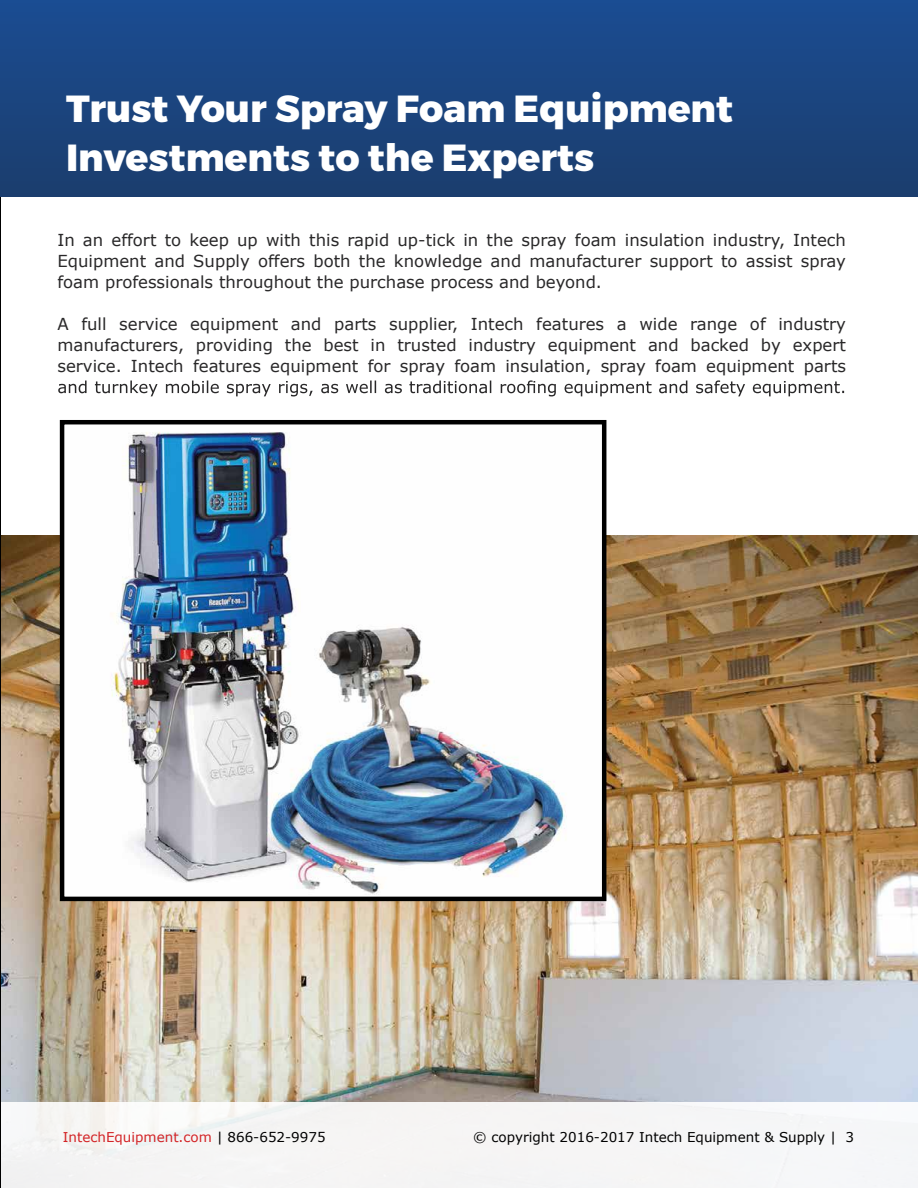
<style>
.page{position:relative;width:918px;height:1188px;background:#fff}
.page>*{position:absolute;margin:0;border:0;box-sizing:border-box;transform-origin:0 0}
.t1{font:800 37.65px/48.8px "Montserrat";color:#fff}
.t2{font:16.5px/21px "Verdana";color:#292829;text-align:justify}
.t3{font:13.5px "Verdana";color:#000}
.t4{font:13.5px "Verdana";color:#d32427}
.s1{color:#000}
</style>
<div class="page">
<img style="left:1px;top:536px;width:916px;height:566px">
<hr style="left:0;top:0;width:1px;height:1188px;background:#000">
<div style="left:0;top:0;width:918px;height:196px;background:linear-gradient(to bottom,#1b4c92,#1b3d6d)"></div>
<img style="left:65px;top:432px;width:536px;height:464px">
<div style="left:60px;top:420px;width:546px;height:481px;border:4px solid #000"></div>
<div style="left:1px;top:1102px;width:917px;height:86px;background:#f5f5f5"></div>
<svg style="left:58px;top:380px;width:786px;height:16px"></svg>
<h1 class="t1" style="left:66px;top:85px;width:669px">Trust Your Spray Foam Equipment<br>Investments to the Experts</h1>
<p class="t2" style="left:57px;top:229px;width:790px">In an effort to keep up with this rapid up-tick in the spray foam insulation industry, Intech Equipment and Supply offers both the knowledge and manufacturer support to assist spray foam professionals throughout the purchase process and beyond.</p>
<p class="t2" style="left:57px;top:313px;width:790px">A full service equipment and parts supplier, Intech features a wide range of industry manufacturers, providing the best in trusted industry equipment and backed by expert service. Intech features equipment for spray foam insulation, spray foam equipment parts</p>
<p class="t4" style="left:65px;top:1127px;width:264px">IntechEquipment.com <span class="s1">| 866-652-9975</span></p>
<p class="t3" style="left:471px;top:1127px;width:382px">© copyright 2016-2017 Intech Equipment &amp; Supply | 3</p>
<p class="t4" style="left:63px;top:1128px;width:264px">IntechEquipment.com <span class="s1">| 866-652-9975</span></p>
<p class="t3" style="left:473px;top:1128px;width:382px">© copyright 2016-2017 Intech Equipment &amp; Supply | 3</p>
</div>
